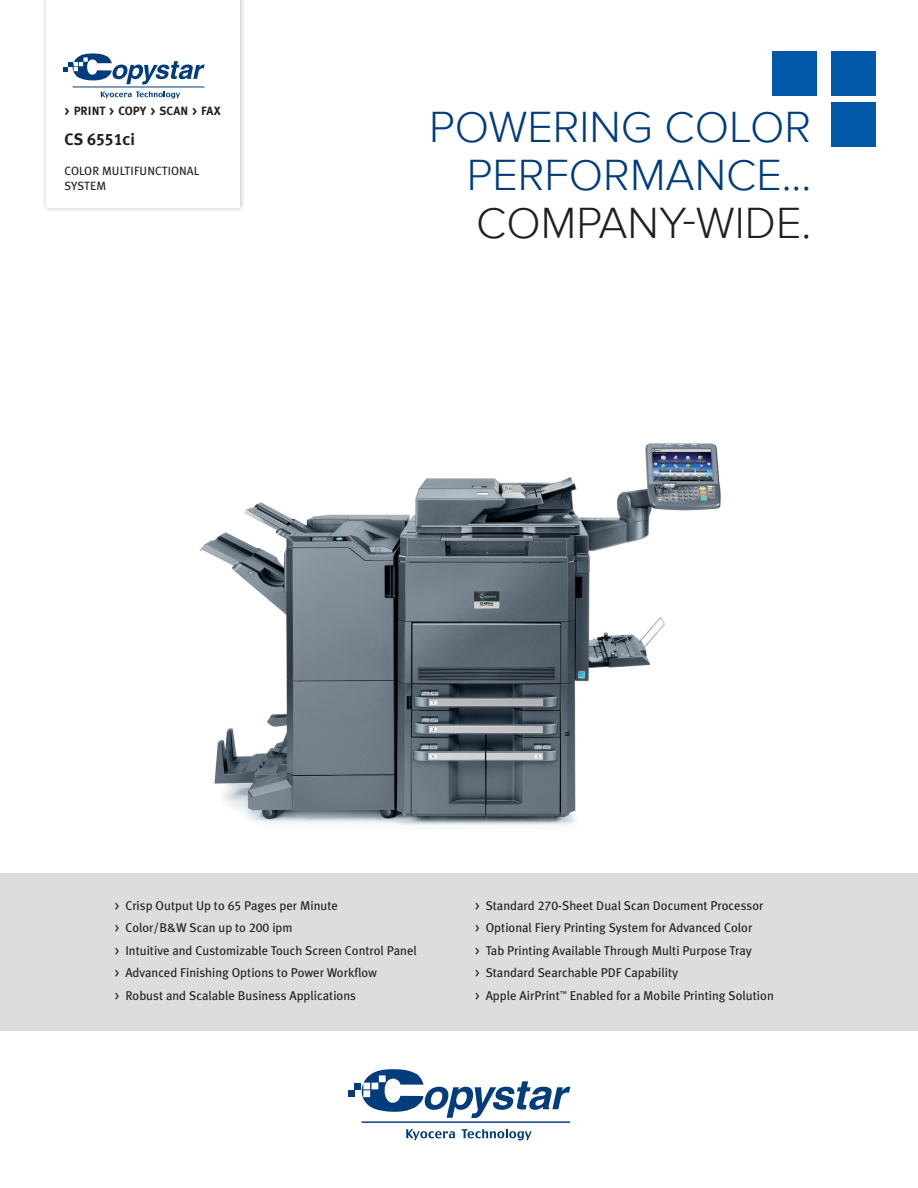
<style>
.page{position:relative;width:918px;height:1188px;background:#fff}
.page>*{position:absolute;margin:0;border:0;box-sizing:border-box;transform-origin:0 0}
.t1{font:300 45px/48px "Proxima Nova";color:#013d7d;text-align:right}
.t2{font:300 45px "Proxima Nova";color:#231f20}
.t3{font:16.5px "Meta Plus Bold Caps";color:#231f20}
.t4{font:12.75px/22.5px "Meta Plus";color:#231f20}
.t5{font:12px/15px "Meta Plus";color:#231f20}
.t6{font:12px "Meta Plus Bold Caps";color:#231f20}
.s1{font-family:"Meta Plus";font-weight:700}
.s2{font-family:"Meta Plus Book Caps"}
</style>
<div class="page">
<div style="left:0;top:873px;width:918px;height:157px;background:#dcdddf"></div>
<div style="left:41px;top:0;width:206px;height:214px;background:#231f20;opacity:.3"></div>
<div style="left:46px;top:0;width:193px;height:207px;background:#fff"></div>
<svg style="left:362px;top:1069px;width:208px;height:49px"></svg>
<div style="left:354px;top:1083px;width:7px;height:6px;background:#013d7d"></div>
<div style="left:348px;top:1090px;width:6px;height:7px;background:#013d7d"></div>
<hr style="left:362px;top:1122px;width:208px;height:1px;background:#013d7d">
<svg style="left:406px;top:1129px;width:49px;height:11px"></svg>
<svg style="left:462px;top:1129px;width:70px;height:11px"></svg>
<svg style="left:64px;top:53px;width:141px;height:31px"></svg>
<hr style="left:73px;top:87px;width:132px;height:1px;background:#013d7d">
<svg style="left:101px;top:91px;width:79px;height:8px"></svg>
<div style="left:831px;top:52px;width:44px;height:44px;background:#0157a8"></div>
<div style="left:831px;top:102px;width:44px;height:44px;background:#0157a8"></div>
<div style="left:773px;top:52px;width:44px;height:44px;background:#0157a8"></div>
<img style="left:200px;top:443px;width:521px;height:382px">
<p class="t6" style="left:65px;top:104px;width:158px">&gt; PRINT &gt; COPY &gt; SCAN &gt; FAX</p>
<p class="t3" style="left:65px;top:130px;width:72px"><span class="s1">CS</span> 6551c<span class="s1">i</span></p>
<p class="t5" style="left:65px;top:163px;width:136px">COLOR MULTIFUNCTIONAL<br>SYSTEM</p>
<h1 class="t1" style="left:429px;top:103px;width:384px">POWERING COLOR<br>PERFORMANCE...</h1>
<h1 class="t2" style="left:476px;top:197px;width:337px">COMPANY-WIDE.</h1>
<p class="t4" style="left:115px;top:894px;width:304px"><span class="s2">&gt;</span> Crisp Output Up to <span class="s2">65</span> Pages per Minute<br><span class="s2">&gt;</span> Color/B&amp;W Scan up to <span class="s2">200</span> ipm<br><span class="s2">&gt;</span> Intuitive and Customizable Touch Screen Control Panel <span class="s2">&gt;</span> Advanced Finishing Options to Power Workflow<br><span class="s2">&gt;</span> Robust and Scalable Business Applications</p>
<p class="t4" style="left:475px;top:894px;width:300px"><span class="s2">&gt;</span> Standard <span class="s2">270</span>-Sheet Dual Scan Document Processor<br><span class="s2">&gt;</span> Optional Fiery Printing System for Advanced Color<br><span class="s2">&gt;</span> Tab Printing Available Through Multi Purpose Tray<br><span class="s2">&gt;</span> Standard Searchable PDF Capability<br><span class="s2">&gt;</span> Apple AirPrint<sup>™</sup> Enabled for a Mobile Printing Solution</p>
</div>
